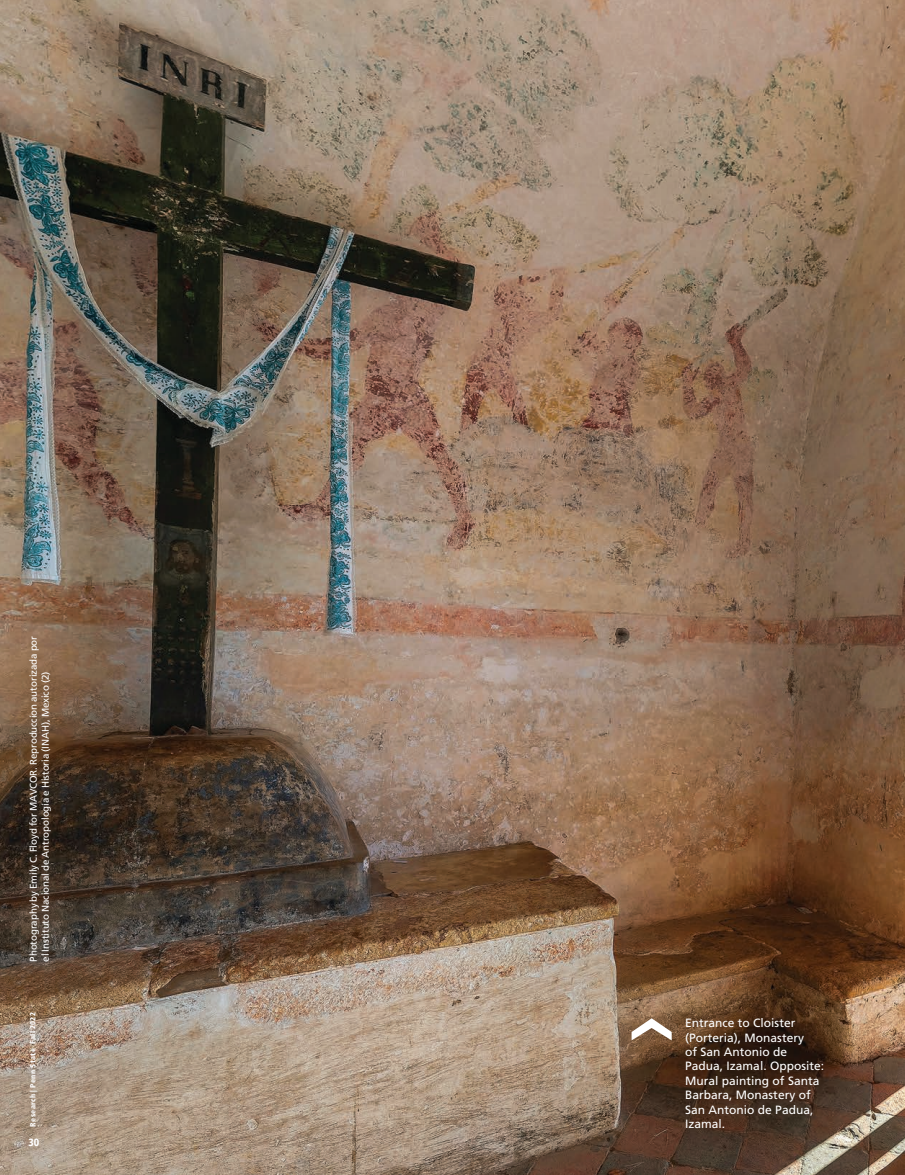
<style>
.page{position:relative;width:905px;height:1175px;background:#fff}
.page>*{position:absolute;margin:0;border:0;box-sizing:border-box;transform-origin:0 0}
.t1{font:12px/14.4px "Frutiger";color:#fff}
.t2{font:900 condensed 10.5px "Frutiger";color:#fff}
.t3{font:9.75px/11.7px "Frutiger";letter-spacing:-.01em;color:#fff}
.t4{font:900 condensed 7.5px "Frutiger";letter-spacing:.055em;color:#fff}
.s1{font-weight:700;font-stretch:normal}
</style>
<div class="page">
<img style="left:0;top:0;width:904px;height:1174px">
<svg style="left:631px;top:1018px;width:40px;height:22px"></svg>
<p class="t3" style="left:28px;top:961px;width:327px;rotate:-90deg">Photography by Emily C. Floyd for MAVCOR. Reproduccíon autorizada por el Instituto Nacional de Antropología e Historia (INAH), Mexico (2)</p>
<p class="t4" style="left:28px;top:1126px;width:116px;rotate:-90deg">Research <span class="s1">|</span> Penn State Fall 2022</p>
<p class="t2" style="left:28px;top:1135px;width:12px">30</p>
<p class="t1" style="left:685px;top:1015px;width:140px">Entrance to Cloister (Porteria), Monastery<br>of San Antonio de<br>Padua, Izamal. Opposite:<br>Mural painting of Santa<br>Barbara, Monastery of<br>San Antonio de Padua,<br>Izamal.</p>
</div>
